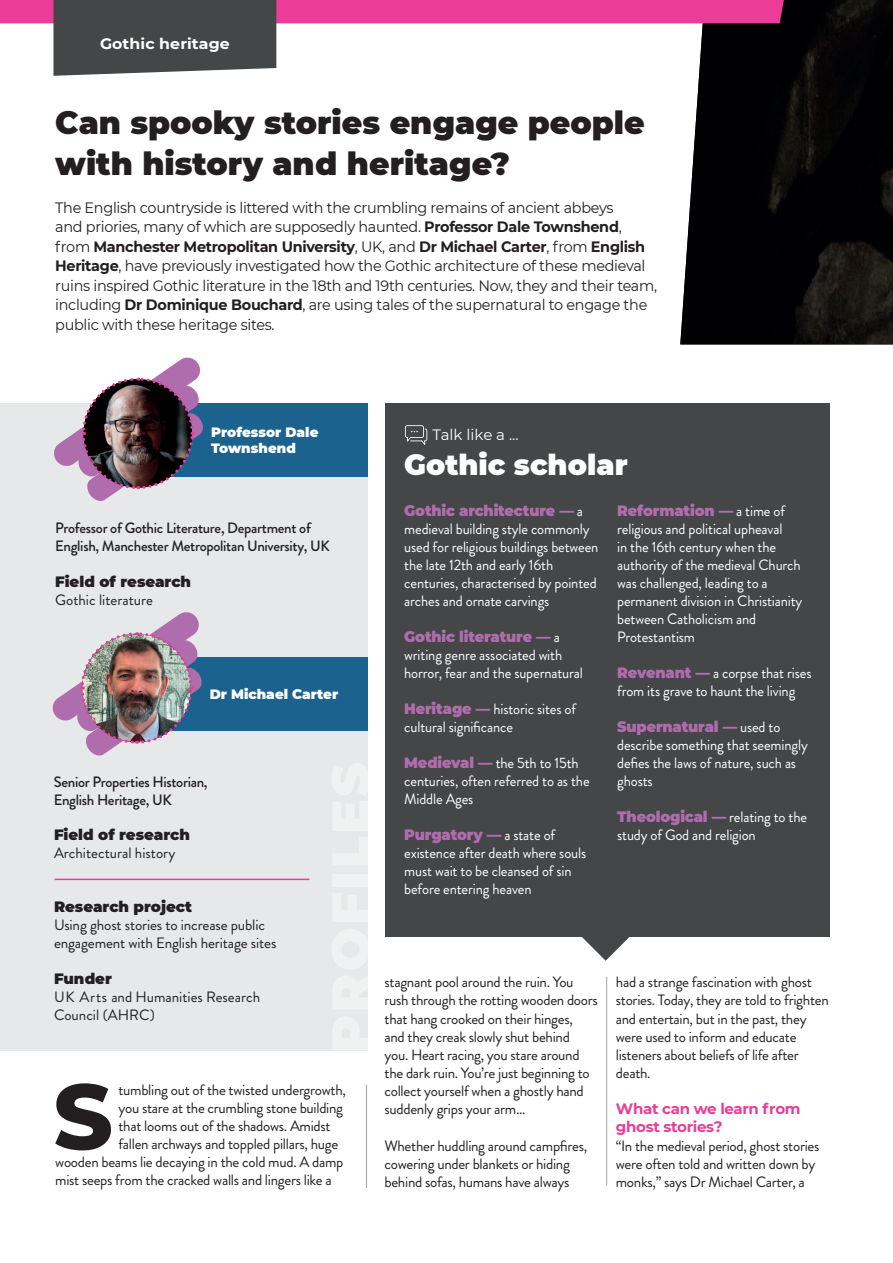
<style>
.page{position:relative;width:893px;height:1263px;background:#fff}
.page>*{position:absolute;margin:0;border:0;box-sizing:border-box;transform-origin:0 0}
.t1{font:800 92.1px "Montserrat";color:#231f20}
.t2{font:900 31.5px/40.5px "Montserrat";color:#231f20}
.t3{font:900 28.5px "Montserrat";color:#fff}
.t4{font:15px/18.1px "Brandon Grotesque";letter-spacing:-.02em;color:#231f20}
.t5{font:15px/18px "Brandon Grotesque";letter-spacing:-.01em;color:#fff}
.t6{font:15px/19.5px "Montserrat";letter-spacing:-.02em;color:#231f20;scale:.96 1}
.t7{font:500 15px/18px "Brandon Grotesque";letter-spacing:-.02em;color:#231f20}
.t8{font:15px/18px "Brandon Grotesque";color:#231f20}
.t9{font:900 15px "Montserrat";color:#231f20}
.t10{font:700 15px/18.1px "Montserrat";letter-spacing:-.02em;color:#eb3c97}
.t11{font:700 15px "Montserrat";letter-spacing:.005em;color:#fff;scale:1.05 1}
.t12{font:15px "Montserrat";color:#fff}
.t13{font:900 13.5px/16.2px "Montserrat";color:#fff}
.s1{font-weight:700}
.s2{font-family:"Montserrat";font-weight:900}
.s3{font-family:"Montserrat";font-weight:900;color:#af6dad}
</style>
<div class="page">
<img style="left:680px;top:0;width:213px;height:344px">
<svg style="left:0;top:0;width:784px;height:76px"></svg>
<hr style="left:606px;top:977px;width:1px;height:208px;background:#a0a1a5">
<hr style="left:366px;top:1085px;width:1px;height:103px;background:#a0a1a5">
<div style="left:385px;top:403px;width:444px;height:533px;background:#454647"></div>
<svg style="left:405px;top:425px;width:22px;height:20px"></svg>
<svg style="left:572px;top:936px;width:68px;height:25px"></svg>
<div style="left:0;top:403px;width:368px;height:647px;background:#e7e8e9"></div>
<div style="left:122px;top:403px;width:246px;height:73px;background:#1b628f"></div>
<div style="left:121px;top:657px;width:247px;height:74px;background:#1b628f"></div>
<svg style="left:54px;top:357px;width:150px;height:144px"></svg>
<img style="left:52px;top:612px;width:150px;height:144px">
<hr style="left:55px;top:879px;width:254px;height:1px;background:#eb3c97">
<p class="t11" style="left:100px;top:32px;width:125px">Gothic heritage</p>
<p class="t2" style="left:55px;top:101px;width:591px">Can spooky stories engage people with history and heritage?</p>
<p class="t6" style="left:55px;top:197px;width:629px">The English countryside is littered with the crumbling remains of ancient abbeys<br>and priories, many of which are supposedly haunted. <span class="s1">Professor Dale Townshend</span>, from <span class="s1">Manchester Metropolitan University</span>, UK, and <span class="s1">Dr Michael Carter</span>, from <span class="s1">English Heritage</span>, have previously investigated how the Gothic architecture of these medieval ruins inspired Gothic literature in the 18th and 19th centuries. Now, they and their team, including <span class="s1">Dr Dominique Bouchard</span>, are using tales of the supernatural to engage the public with these heritage sites.</p>
<p class="t13" style="left:211px;top:423px;width:109px">Professor Dale<br>Townshend</p>
<p class="t7" style="left:55px;top:519px;width:276px">Professor of Gothic Literature, Department of<br>English, Manchester Metropolitan University, UK</p>
<p class="t9" style="left:55px;top:570px;width:137px">Field of research</p>
<p class="t8" style="left:55px;top:591px;width:99px">Gothic literature</p>
<p class="t13" style="left:210px;top:685px;width:130px">Dr Michael Carter</p>
<p class="t7" style="left:54px;top:773px;width:155px">Senior Properties Historian,<br>English Heritage, UK</p>
<p class="t9" style="left:54px;top:824px;width:137px">Field of research</p>
<p class="t8" style="left:54px;top:844px;width:123px">Architectural history</p>
<p class="t9" style="left:54px;top:896px;width:140px">Research project</p>
<p class="t4" style="left:54px;top:916px;width:224px">Using ghost stories to increase public engagement with English heritage sites</p>
<p class="t8" style="left:54px;top:970px;width:208px"><span class="s2">Funder<br></span>UK Arts and Humanities Research<br>Council (AHRC)</p>
<p class="t1" style="left:53px;top:1049px;width:61px">S</p>
<p class="t4" style="left:118px;top:1081px;width:229px">tumbling out of the twisted undergrowth,</p>
<p class="t4" style="left:118px;top:1099px;width:226px">you stare at the crumbling stone building</p>
<p class="t4" style="left:118px;top:1117px;width:214px">that looms out of the shadows. Amidst</p>
<p class="t4" style="left:118px;top:1135px;width:221px">fallen archways and toppled pillars, huge</p>
<p class="t4" style="left:55px;top:1153px;width:290px">wooden beams lie decaying in the cold mud. A damp</p>
<p class="t4" style="left:55px;top:1171px;width:278px">mist seeps from the cracked walls and lingers like a</p>
<p class="t12" style="left:433px;top:425px;width:88px">Talk like a ...</p>
<p class="t3" style="left:404px;top:443px;width:225px">Gothic scholar</p>
<p class="t5" style="left:404px;top:502px;width:196px"><span class="s3">Gothic architecture —</span> a medieval building style commonly used for religious buildings between the late 12th and early 16th centuries, characterised by pointed arches and ornate carvings</p>
<p class="t5" style="left:404px;top:628px;width:180px"><span class="s3">Gothic literature —</span> a writing genre associated with horror, fear and the supernatural</p>
<p class="t5" style="left:404px;top:700px;width:173px"><span class="s3">Heritage —</span> historic sites of cultural significance</p>
<p class="t5" style="left:404px;top:754px;width:187px"><span class="s3">Medieval —</span> the 5th to 15th centuries, often referred to as the<br>Middle Ages</p>
<p class="t5" style="left:404px;top:826px;width:183px"><span class="s3">Purgatory —</span> a state of existence after death where souls must wait to be cleansed of sin before entering heaven</p>
<p class="t5" style="left:617px;top:502px;width:187px"><span class="s3">Reformation —</span> a time of religious and political upheaval<br>in the 16th century when the authority of the medieval Church was challenged, leading to a permanent division in Christianity between Catholicism and<br>Protestantism</p>
<p class="t5" style="left:617px;top:664px;width:196px"><span class="s3">Revenant —</span> a corpse that rises from its grave to haunt the living</p>
<p class="t5" style="left:617px;top:718px;width:192px"><span class="s3">Supernatural —</span> used to describe something that seemingly defies the laws of nature, such as ghosts</p>
<p class="t5" style="left:617px;top:808px;width:191px"><span class="s3">Theological —</span> relating to the study of God and religion</p>
<p class="t4" style="left:384px;top:973px;width:215px">stagnant pool around the ruin. You rush through the rotting wooden doors that hang crooked on their hinges,<br>and they creak slowly shut behind<br>you. Heart racing, you stare around the dark ruin. You’re just beginning to collect yourself when a ghostly hand suddenly grips your arm…</p>
<p class="t4" style="left:384px;top:1136px;width:204px">Whether huddling around campfires, cowering under blankets or hiding behind sofas, humans have always</p>
<p class="t4" style="left:616px;top:973px;width:214px">had a strange fascination with ghost stories. Today, they are told to frighten and entertain, but in the past, they were used to inform and educate listeners about beliefs of life after death.</p>
<p class="t10" style="left:616px;top:1099px;width:186px">What can we learn from ghost stories?</p>
<p class="t4" style="left:616px;top:1136px;width:205px">“In the medieval period, ghost stories were often told and written down by monks,” says Dr Michael Carter, a</p>
</div>
